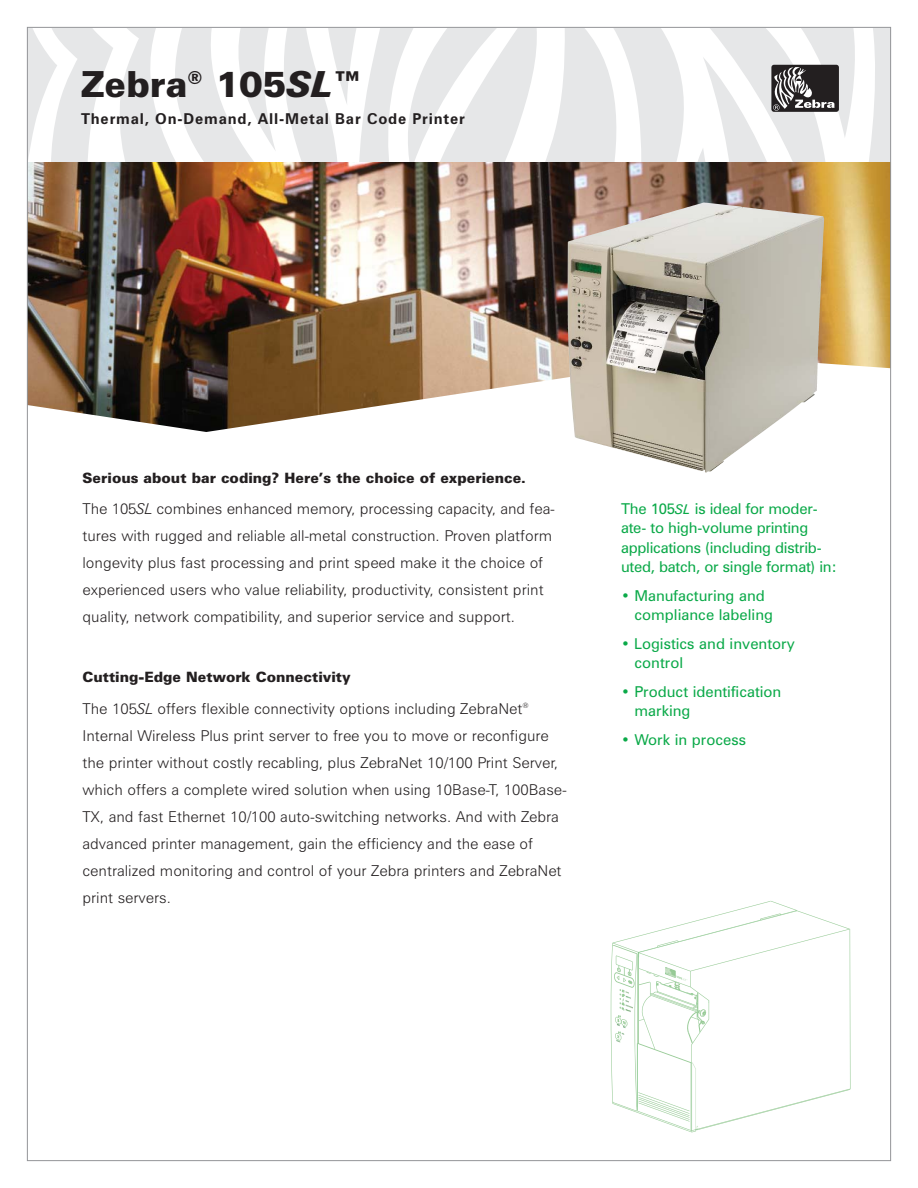
<style>
.page{position:relative;width:918px;height:1188px;background:#fff}
.page>*{position:absolute;margin:0;border:0;box-sizing:border-box;transform-origin:0 0}
.t1{font:900 36px "Zurich BT";color:#231f20}
.t2{font:300 15px/27px "Zurich BT";color:#231f20}
.t3{font:15px/19.5px "Zurich BT";color:#0aa948}
.t4{font:700 15px "Zurich BT";letter-spacing:.055em;color:#231f20}
.t5{font:900 14.25px "Zurich BT";color:#231f20}
.s1{font-style:italic}
.s2{font-style:italic;font-size:13.5px}
</style>
<div class="page">
<div style="left:27px;top:28px;width:863px;height:181px;background:#e6e7e8"></div>
<svg style="left:586px;top:29px;width:55px;height:133px"></svg>
<svg style="left:88px;top:29px;width:51px;height:133px"></svg>
<svg style="left:29px;top:29px;width:48px;height:133px"></svg>
<svg style="left:150px;top:29px;width:415px;height:133px"></svg>
<svg style="left:611px;top:901px;width:240px;height:232px"></svg>
<img style="left:665px;top:967px;width:22px;height:14px">
<img style="left:616px;top:1003px;width:17px;height:40px">
<svg style="left:662px;top:29px;width:213px;height:133px"></svg>
<img style="left:29px;top:162px;width:860px;height:270px">
<img style="left:741px;top:207px;width:83px;height:212px">
<h1 class="t1" style="left:81px;top:71px;width:283px">Zebra<sup>®</sup> 105<span class="s1">SL</span>™</h1>
<p class="t4" style="left:81px;top:113px;width:385px">Thermal, On-Demand, All-Metal Bar Code Printer</p>
<p class="t5" style="left:82px;top:472px;width:445px">Serious about bar coding? Here’s the choice of experience.</p>
<p class="t2" style="left:82px;top:497px;width:474px">The 105<span class="s1">SL</span> combines enhanced memory, processing capacity, and fea&shy;tures with rugged and reliable all-metal construction. Proven platform longevity plus fast processing and print speed make it the choice of experienced users who value reliability, productivity, consistent print quality, network compatibility, and superior service and support.</p>
<p class="t5" style="left:82px;top:672px;width:270px">Cutting-Edge Network Connectivity</p>
<p class="t2" style="left:82px;top:696px;width:486px">The 105<span class="s1">SL</span> offers flexible connectivity options including ZebraNet<sup>® </sup>Internal Wireless Plus print server to free you to move or reconfigure the printer without costly recabling, plus ZebraNet 10/100 Print Server, which offers a complete wired solution when using 10Base-T, 100Base-TX, and fast Ethernet 10/100 auto-switching networks. And with Zebra advanced printer management, gain the efficiency and the ease of centralized monitoring and control of your Zebra printers and ZebraNet print servers.</p>
<p class="t3" style="left:621px;top:500px;width:217px">The 105<span class="s2">SL</span> is ideal for moder&shy;ate- to high-volume printing applications (including distrib&shy;uted, batch, or single format) in:</p>
<p class="t3" style="left:635px;top:587px;width:140px;text-indent:-14px">• Manufacturing and compliance labeling</p>
<p class="t3" style="left:635px;top:635px;width:162px;text-indent:-14px">• Logistics and inventory control</p>
<p class="t3" style="left:635px;top:683px;width:148px;text-indent:-14px">• Product identification marking</p>
<p class="t3" style="left:621px;top:731px;width:127px">• Work in process</p>
</div>
